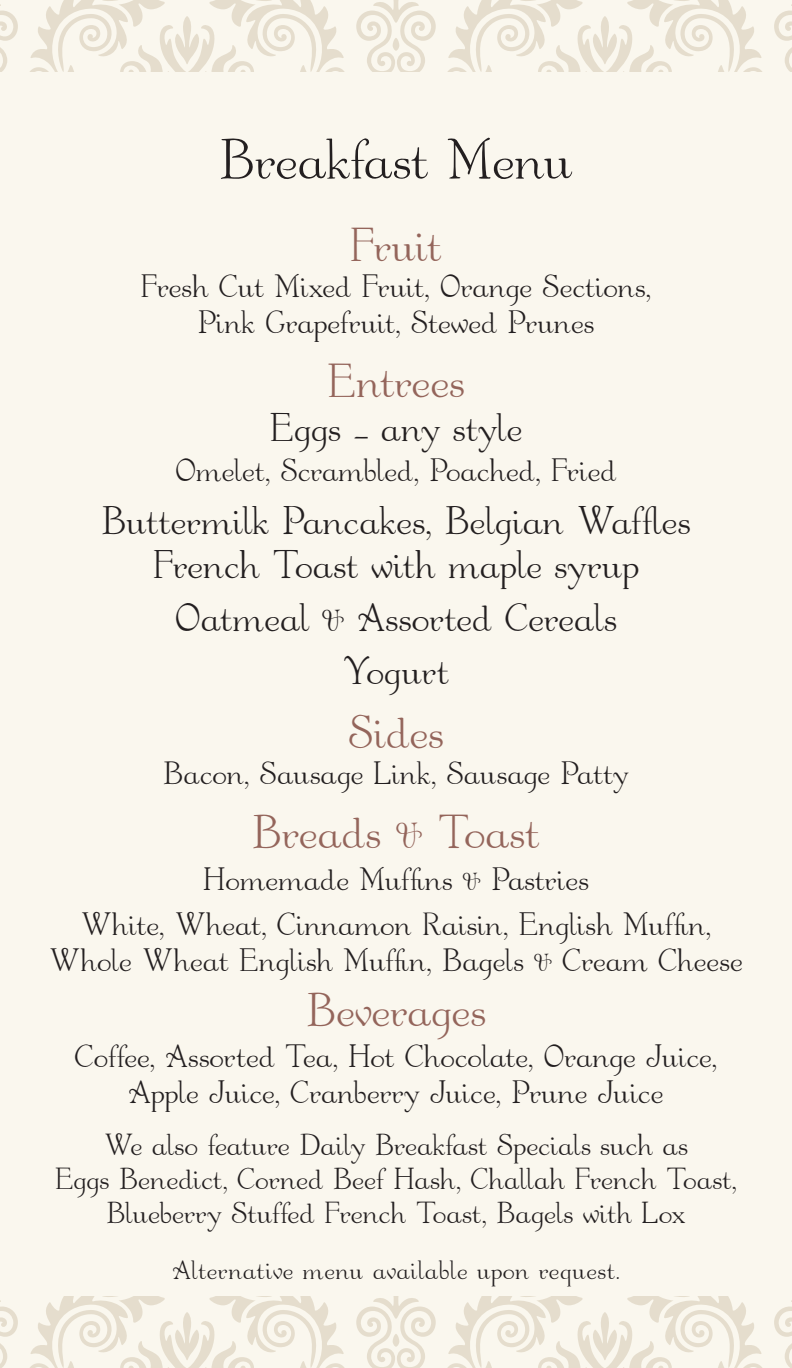
<style>
.page{position:relative;width:792px;height:1368px;background:#faf7ee}
.page>*{position:absolute;margin:0;border:0;box-sizing:border-box;transform-origin:0 0}
.t1{font:60px "Garton";letter-spacing:.005em;color:#231f20}
.t2{font:50px "Garton";letter-spacing:.015em;color:#94655b}
.t3{font:42px/44px "Garton";letter-spacing:.01em;color:#231f20;text-align:center}
.t4{font:34px/36px "Garton";letter-spacing:.015em;color:#231f20;text-align:center}
.t5{font:32px/34px "Garton";letter-spacing:.015em;color:#231f20;text-align:center}
.t6{font:28px "Garton";letter-spacing:.03em;color:#231f20}
</style>
<div class="page">
<svg style="left:0;top:0;width:792px;height:72px"></svg>
<svg style="left:0;top:1296px;width:792px;height:72px"></svg>
<h1 class="t1" style="left:219px;top:138px;width:355px">Breakfast Menu</h1>
<h2 class="t2" style="left:350px;top:227px;width:93px">Fruit</h2>
<p class="t4" style="left:141px;top:272px;width:512px">Fresh Cut Mixed Fruit, Orange Sections,<br>Pink Grapefruit, Stewed Prunes</p>
<h2 class="t2" style="left:327px;top:363px;width:139px">Entrees</h2>
<p class="t3" style="left:270px;top:410px;width:254px">Eggs – any style</p>
<p class="t4" style="left:175px;top:456px;width:443px">Omelet, Scrambled, Poached, Fried</p>
<p class="t3" style="left:101px;top:503px;width:591px">Buttermilk Pancakes, Belgian Waffles<br>French Toast with maple syrup</p>
<p class="t3" style="left:175px;top:596px;width:443px;line-height:53px">Oatmeal &amp; Assorted Cereals<br>Yogurt</p>
<h2 class="t2" style="left:348px;top:714px;width:97px">Sides</h2>
<p class="t4" style="left:163px;top:759px;width:467px">Bacon, Sausage Link, Sausage Patty</p>
<h2 class="t2" style="left:252px;top:814px;width:289px">Breads &amp; Toast</h2>
<p class="t4" style="left:81px;top:860px;width:632px;line-height:45px">Homemade Muffins &amp; Pastries<br>White, Wheat, Cinnamon Raisin, English Muffin,</p>
<p class="t4" style="left:49px;top:946px;width:695px">Whole Wheat English Muffin, Bagels &amp; Cream Cheese</p>
<h2 class="t2" style="left:306px;top:992px;width:181px">Beverages</h2>
<p class="t4" style="left:75px;top:1042px;width:644px">Coffee, Assorted Tea, Hot Chocolate, Orange Juice,<br>Apple Juice, Cranberry Juice, Prune Juice</p>
<p class="t5" style="left:55px;top:1132px;width:683px">We also feature Daily Breakfast Specials such as<br>Eggs Benedict, Corned Beef Hash, Challah French Toast,<br>Blueberry Stuffed French Toast, Bagels with Lox</p>
<p class="t6" style="left:173px;top:1260px;width:449px">Alternative menu available upon request.</p>
</div>
